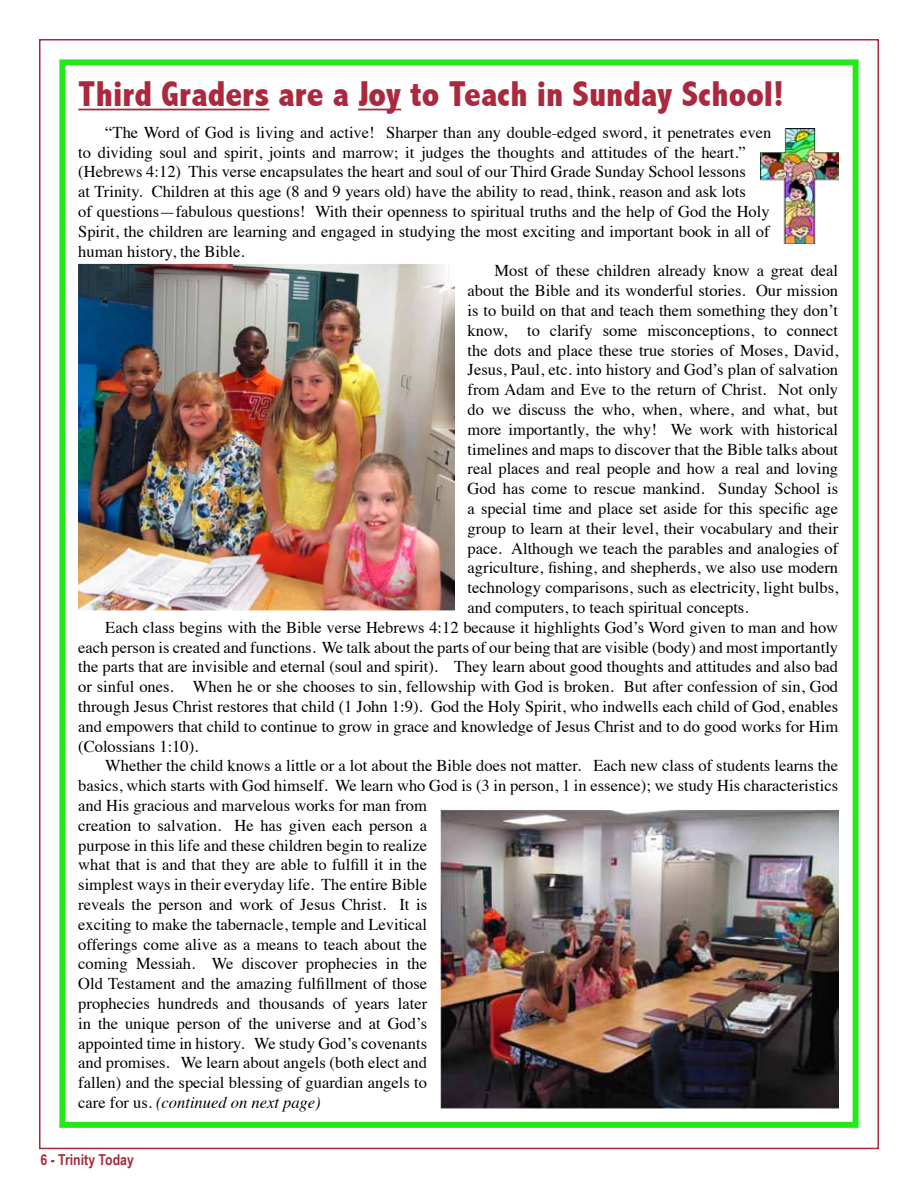
<style>
.page{position:relative;width:918px;height:1188px;background:#fff}
.page>*{position:absolute;margin:0;border:0;box-sizing:border-box;transform-origin:0 0}
.t1{font:800 condensed 36px "Abadi";color:#ab293f}
.t2{font:16.5px "Times";color:#000}
.t3{font:italic 16.5px "Times";color:#000}
.t4{font:700 15px "Arial Narrow";color:#ab293f}
.s1{font-style:normal}
</style>
<div class="page">
<img style="left:760px;top:129px;width:78px;height:114px">
<div style="left:59px;top:59px;width:800px;height:1069px;border:6px solid #22e917"></div>
<hr style="left:78px;top:109px;width:191px;height:1px;background:#ab293f">
<hr style="left:358px;top:109px;width:43px;height:1px;background:#ab293f">
<img style="left:78px;top:264px;width:376px;height:347px">
<img style="left:441px;top:809px;width:397px;height:299px">
<h1 class="t1" style="left:78px;top:73px;width:707px">Third Graders are a Joy to Teach in Sunday School!</h1>
<p class="t2" style="left:105px;top:117px;width:668px">“The Word of God is living and active! Sharper than any double-edged sword, it penetrates even</p>
<p class="t2" style="left:78px;top:137px;width:669px">to dividing soul and spirit, joints and marrow; it judges the thoughts and attitudes of the heart.”</p>
<p class="t2" style="left:78px;top:157px;width:669px">(Hebrews 4:12) This verse encapsulates the heart and soul of our Third Grade Sunday School lessons</p>
<p class="t2" style="left:78px;top:176px;width:669px">at Trinity. Children at this age (8 and 9 years old) have the ability to read, think, reason and ask lots</p>
<p class="t2" style="left:78px;top:196px;width:693px">of questions—fabulous questions! With their openness to spiritual truths and the help of God the Holy</p>
<p class="t2" style="left:78px;top:216px;width:693px">Spirit, the children are learning and engaged in studying the most exciting and important book in all of</p>
<p class="t2" style="left:78px;top:236px;width:168px">human history, the Bible.</p>
<p class="t2" style="left:495px;top:256px;width:345px">Most of these children already know a great deal</p>
<p class="t2" style="left:468px;top:275px;width:372px">about the Bible and its wonderful stories. Our mission</p>
<p class="t2" style="left:468px;top:295px;width:372px">is to build on that and teach them something they don’t</p>
<p class="t2" style="left:468px;top:315px;width:372px">know, to clarify some misconceptions, to connect</p>
<p class="t2" style="left:468px;top:335px;width:372px">the dots and place these true stories of Moses, David,</p>
<p class="t2" style="left:468px;top:355px;width:372px">Jesus, Paul, etc. into history and God’s plan of salvation</p>
<p class="t2" style="left:468px;top:374px;width:372px">from Adam and Eve to the return of Christ. Not only</p>
<p class="t2" style="left:468px;top:394px;width:372px">do we discuss the who, when, where, and what, but</p>
<p class="t2" style="left:468px;top:414px;width:372px">more importantly, the why! We work with historical</p>
<p class="t2" style="left:468px;top:434px;width:372px">timelines and maps to discover that the Bible talks about</p>
<p class="t2" style="left:468px;top:454px;width:372px">real places and real people and how a real and loving</p>
<p class="t2" style="left:468px;top:473px;width:372px">God has come to rescue mankind. Sunday School is</p>
<p class="t2" style="left:468px;top:493px;width:372px">a special time and place set aside for this specific age</p>
<p class="t2" style="left:468px;top:513px;width:372px">group to learn at their level, their vocabulary and their</p>
<p class="t2" style="left:468px;top:533px;width:372px">pace. Although we teach the parables and analogies of</p>
<p class="t2" style="left:468px;top:553px;width:372px">agriculture, fishing, and shepherds, we also use modern</p>
<p class="t2" style="left:468px;top:572px;width:372px">technology comparisons, such as electricity, light bulbs,</p>
<p class="t2" style="left:468px;top:592px;width:282px">and computers, to teach spiritual concepts.</p>
<p class="t2" style="left:105px;top:612px;width:734px">Each class begins with the Bible verse Hebrews 4:12 because it highlights God’s Word given to man and how</p>
<p class="t2" style="left:78px;top:632px;width:761px">each person is created and functions. We talk about the parts of our being that are visible (body) and most importantly</p>
<p class="t2" style="left:78px;top:652px;width:762px">the parts that are invisible and eternal (soul and spirit). They learn about good thoughts and attitudes and also bad</p>
<p class="t2" style="left:78px;top:671px;width:761px">or sinful ones. When he or she chooses to sin, fellowship with God is broken. But after confession of sin, God</p>
<p class="t2" style="left:78px;top:691px;width:761px">through Jesus Christ restores that child (1 John 1:9). God the Holy Spirit, who indwells each child of God, enables</p>
<p class="t2" style="left:78px;top:711px;width:761px">and empowers that child to continue to grow in grace and knowledge of Jesus Christ and to do good works for Him</p>
<p class="t2" style="left:78px;top:731px;width:122px">(Colossians 1:10).</p>
<p class="t2" style="left:105px;top:751px;width:734px">Whether the child knows a little or a lot about the Bible does not matter. Each new class of students learns the</p>
<p class="t2" style="left:78px;top:770px;width:761px">basics, which starts with God himself. We learn who God is (3 in person, 1 in essence); we study His characteristics</p>
<p class="t2" style="left:78px;top:790px;width:350px">and His gracious and marvelous works for man from</p>
<p class="t2" style="left:78px;top:810px;width:350px">creation to salvation. He has given each person a</p>
<p class="t2" style="left:78px;top:830px;width:350px">purpose in this life and these children begin to realize</p>
<p class="t2" style="left:78px;top:850px;width:350px">what that is and that they are able to fulfill it in the</p>
<p class="t2" style="left:78px;top:869px;width:350px">simplest ways in their everyday life. The entire Bible</p>
<p class="t2" style="left:78px;top:889px;width:350px">reveals the person and work of Jesus Christ. It is</p>
<p class="t2" style="left:78px;top:909px;width:350px">exciting to make the tabernacle, temple and Levitical</p>
<p class="t2" style="left:78px;top:929px;width:350px">offerings come alive as a means to teach about the</p>
<p class="t2" style="left:78px;top:949px;width:350px">coming Messiah. We discover prophecies in the</p>
<p class="t2" style="left:78px;top:968px;width:350px">Old Testament and the amazing fulfillment of those</p>
<p class="t2" style="left:78px;top:988px;width:350px">prophecies hundreds and thousands of years later</p>
<p class="t2" style="left:78px;top:1008px;width:350px">in the unique person of the universe and at God’s</p>
<p class="t2" style="left:78px;top:1028px;width:350px">appointed time in history. We study God’s covenants</p>
<p class="t2" style="left:78px;top:1048px;width:350px">and promises. We learn about angels (both elect and</p>
<p class="t2" style="left:78px;top:1067px;width:350px">fallen) and the special blessing of guardian angels to</p>
<p class="t3" style="left:78px;top:1088px;width:244px"><span class="s1">care for us.</span> (continued on next page)</p>
<p class="t4" style="left:40px;top:1149px;width:95px">6 - Trinity Today</p>
</div>
